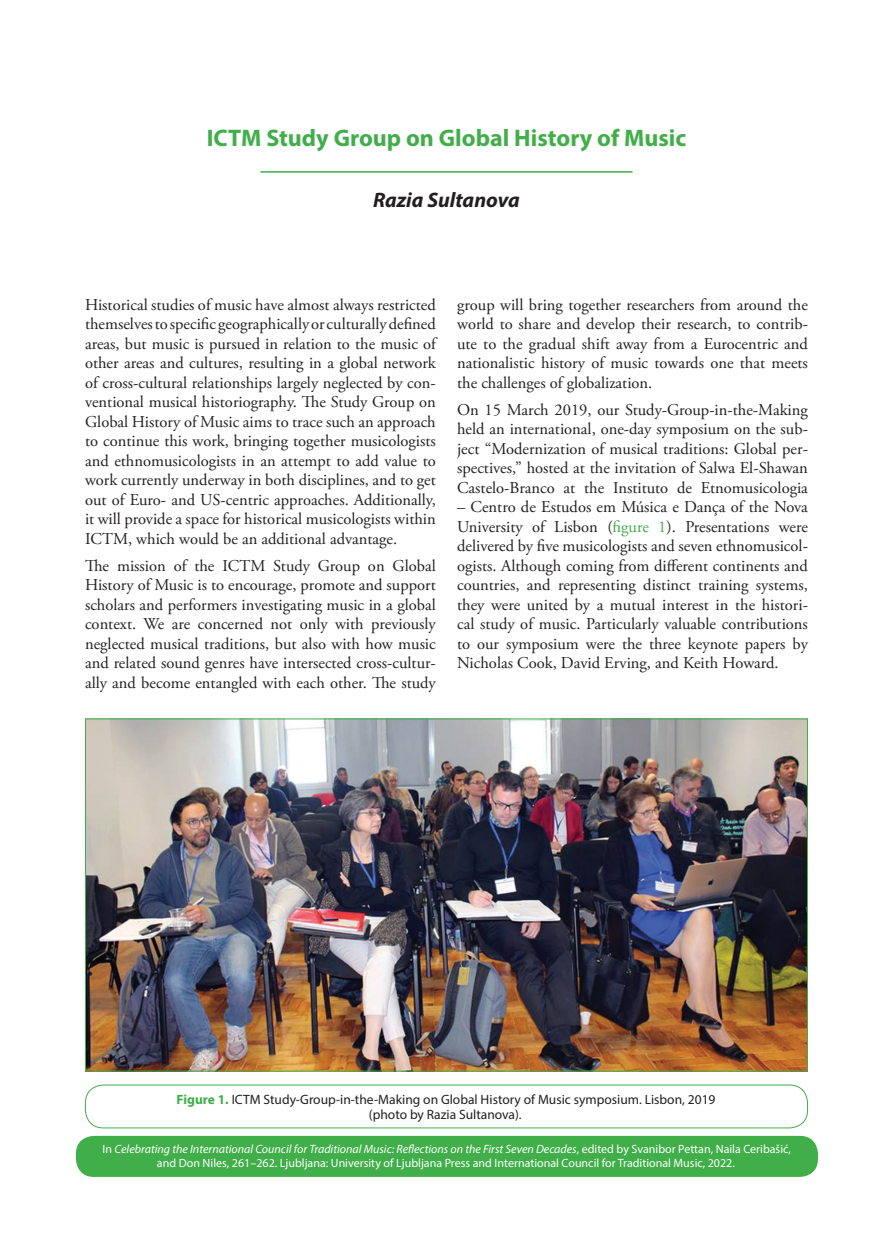
<style>
.page{position:relative;width:893px;height:1255px;background:#fff}
.page>*{position:absolute;margin:0;border:0;box-sizing:border-box;transform-origin:0 0}
.a-ChapTitle{font:700 24px "Myriad Pro";color:#40ae49}
.a-ChapAuthor{font:italic 700 21px "Myriad Pro";color:#231f20}
.a-NormPara{font:16.5px/19.5px "Adobe Garamond Pro";color:#231f20;text-align:justify}
.a-FirstPara{font:16.5px/19.5px "Adobe Garamond Pro";color:#231f20;text-align:justify}
.a-Caption{font:13.5px/15px "Myriad Pro";color:#231f20;text-align:center}
.a-Caption-2{font:12px/13.5px "Myriad Pro";color:#fff;text-align:center}
.s1{color:#40ae49}
.s2{font-weight:700;color:#40ae49}
.s3{font-style:italic}
</style>
<div class="page">
<div style="left:76px;top:1135px;width:742px;height:41px;background:#40ae49;border-radius:18px"></div>
<hr style="left:260px;top:171px;width:372px;height:2px;background:#40ae49">
<div style="left:85px;top:1084px;width:723px;height:44px;border:1px solid #40ae49;border-radius:18px"></div>
<img style="left:87px;top:720px;width:719px;height:349px">
<p class="a-ChapTitle" style="left:207px;top:122px;width:481px">ICTM Study Group on Global History of Music</p>
<p class="a-ChapAuthor" style="left:373px;top:186px;width:148px">Razia Sultanova</p>
<p class="a-FirstPara" style="left:85px;top:295px;width:352px">Historical studies of music have almost always restricted themselves to specific geographically or culturally defined areas, but music is pursued in relation to the music of other areas and cultures, resulting in a global network of cross-cultural relationships largely neglected by con&shy;ventional musical historiography. The Study Group on Global History of Music aims to trace such an approach to continue this work, bringing together musicologists and ethnomusicologists in an attempt to add value to work currently underway in both disciplines, and to get out of Euro- and US-centric approaches. Additionally, it will provide a space for historical musicologists within ICTM, which would be an additional advantage.</p>
<p class="a-NormPara" style="left:85px;top:556px;width:352px">The mission of the ICTM Study Group on Global History of Music is to encourage, promote and support scholars and performers investigating music in a global context. We are concerned not only with previously neglected musical traditions, but also with how music and related sound genres have intersected cross-cultur&shy;ally and become entangled with each other. The study</p>
<p class="a-NormPara" style="left:457px;top:295px;width:352px">group will bring together researchers from around the world to share and develop their research, to contrib&shy;ute to the gradual shift away from a Eurocentric and nationalistic history of music towards one that meets the challenges of globalization.</p>
<p class="a-NormPara" style="left:457px;top:400px;width:352px">On 15 March 2019, our Study-Group-in-the-Making held an international, one-day symposium on the sub&shy;ject “Modernization of musical traditions: Global per&shy;spectives,” hosted at the invitation of Salwa El-Shawan Castelo-Branco at the Instituto de Etnomusicologia</p>
<p class="a-NormPara" style="left:457px;top:498px;width:352px">– Centro de Estudos em Música e Dança of the Nova University of Lisbon (<span class="s1">figure 1</span>). Presentations were delivered by five musicologists and seven ethnomusicol&shy;ogists. Although coming from different continents and countries, and representing distinct training systems, they were united by a mutual interest in the histori&shy;cal study of music. Particularly valuable contributions to our symposium were the three keynote papers by Nicholas Cook, David Erving, and Keith Howard.</p>
<p class="a-Caption" style="left:177px;top:1091px;width:540px"><span class="s2">Figure 1.</span> ICTM Study-Group-in-the-Making on Global History of Music symposium. Lisbon, 2019 (photo by Razia Sultanova).</p>
<p class="a-Caption-2" style="left:102px;top:1142px;width:690px">In <span class="s3">Celebrating the International Council for Traditional Music: Reflections on the First Seven Decades</span>, edited by Svanibor Pettan, Naila Ceribašić, and Don Niles, 261–262. Ljubljana: University of Ljubljana Press and International Council for Traditional Music, 2022.</p>
</div>
